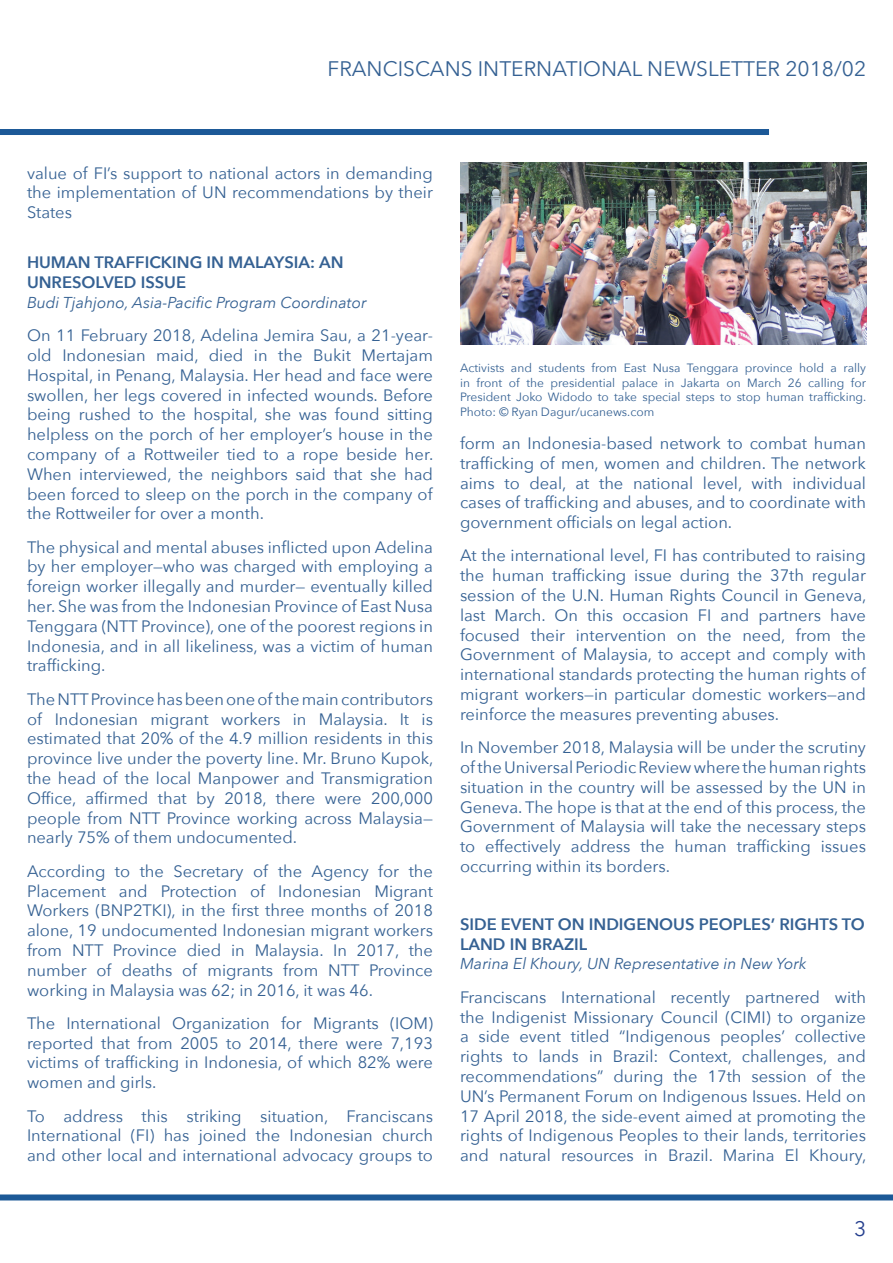
<style>
.page{position:relative;width:893px;height:1263px;background:#fff}
.page>*{position:absolute;margin:0;border:0;box-sizing:border-box;transform-origin:0 0}
.t1{font:21px "Avenir Next";color:#356193}
.t2{font:21px "Avenir Next";color:#253f8e}
.t3{font:16.5px/19.8px "Avenir Next";color:#356193;text-align:justify}
.t4{font:600 16.5px/19.8px "Avenir Next";color:#356193}
.t5{font:italic 15.75px "Avenir Next";color:#356193}
.t6{font:12px/14.4px "Avenir Next";color:#356193;text-align:justify}
</style>
<div class="page">
<div style="left:0;top:129px;width:769px;height:6px;background:#1c5997"></div>
<div style="left:0;top:1194px;width:893px;height:6px;background:#1c5997"></div>
<img style="left:460px;top:162px;width:406px;height:183px">
<p class="t1" style="left:328px;top:51px;width:540px">FRANCISCANS INTERNATIONAL NEWSLETTER 2018/02</p>
<p class="t3" style="left:27px;top:162px;width:407px">value of FI’s support to national actors in demanding the implementation of UN recommendations by their States</p>
<p class="t4" style="left:27px;top:252px;width:318px">HUMAN TRAFFICKING IN MALAYSIA: AN<br>UNRESOLVED ISSUE</p>
<p class="t5" style="left:27px;top:289px;width:341px">Budi Tjahjono, Asia-Pacific Program Coordinator</p>
<p class="t3" style="left:27px;top:325px;width:408px">On 11 February 2018, Adelina Jemira Sau, a 21-year&shy;old Indonesian maid, died in the Bukit Mertajam Hospital, in Penang, Malaysia. Her head and face were swollen, her legs covered in infected wounds. Before being rushed to the hospital, she was found sitting helpless on the porch of her employer’s house in the company of a Rottweiler tied to a rope beside her.<br>When interviewed, the neighbors said that she had been forced to sleep on the porch in the company of the Rottweiler for over a month.</p>
<p class="t3" style="left:27px;top:536px;width:407px">The physical and mental abuses inflicted upon Adelina by her employer—who was charged with employing a foreign worker illegally and murder— eventually killed her. She was from the Indonesian Province of East Nusa Tenggara (NTT Province), one of the poorest regions in Indonesia, and in all likeliness, was a victim of human trafficking.</p>
<p class="t3" style="left:27px;top:688px;width:408px">The NTT Province has been one of the main contributors of Indonesian migrant workers in Malaysia. It is estimated that 20% of the 4.9 million residents in this province live under the poverty line. Mr. Bruno Kupok, the head of the local Manpower and Transmigration Office, affirmed that by 2018, there were 200,000 people from NTT Province working across Malaysia— nearly 75% of them undocumented.</p>
<p class="t3" style="left:27px;top:860px;width:407px">According to the Secretary of the Agency for the Placement and Protection of Indonesian Migrant Workers (BNP2TKI), in the first three months of 2018 alone, 19 undocumented Indonesian migrant workers from NTT Province died in Malaysia. In 2017, the number of deaths of migrants from NTT Province working in Malaysia was 62; in 2016, it was 46.</p>
<p class="t3" style="left:27px;top:1012px;width:407px">The International Organization for Migrants (IOM) reported that from 2005 to 2014, there were 7,193 victims of trafficking in Indonesia, of which 82% were women and girls.</p>
<p class="t3" style="left:27px;top:1105px;width:407px">To address this striking situation, Franciscans International (FI) has joined the Indonesian church and other local and international advocacy groups to</p>
<p class="t6" style="left:460px;top:360px;width:408px">Activists and students from East Nusa Tenggara province hold a rally in front of the presidential palace in Jakarta on March 26 calling for President Joko Widodo to take special steps to stop human trafficking.<br>Photo: © Ryan Dagur/ucanews.com</p>
<p class="t3" style="left:460px;top:433px;width:407px">form an Indonesia-based network to combat human trafficking of men, women and children. The network aims to deal, at the national level, with individual cases of trafficking and abuses, and to coordinate with government officials on legal action.</p>
<p class="t3" style="left:460px;top:545px;width:408px">At the international level, FI has contributed to raising the human trafficking issue during the 37th regular session of the U.N. Human Rights Council in Geneva, last March. On this occasion FI and partners have focused their intervention on the need, from the Government of Malaysia, to accept and comply with international standards protecting the human rights of migrant workers—in particular domestic workers—and reinforce the measures preventing abuses.</p>
<p class="t3" style="left:460px;top:737px;width:407px">In November 2018, Malaysia will be under the scrutiny of the Universal Periodic Review where the human rights situation in the country will be assessed by the UN in Geneva. The hope is that at the end of this process, the Government of Malaysia will take the necessary steps to effectively address the human trafficking issues occurring within its borders.</p>
<p class="t4" style="left:460px;top:914px;width:406px">SIDE EVENT ON INDIGENOUS PEOPLES’ RIGHTS TO<br>LAND IN BRAZIL</p>
<p class="t5" style="left:460px;top:950px;width:348px">Marina El Khoury, UN Representative in New York</p>
<p class="t3" style="left:460px;top:986px;width:408px">Franciscans International recently partnered with the Indigenist Missionary Council (CIMI) to organize a side event titled “Indigenous peoples’ collective rights to lands in Brazil: Context, challenges, and recommendations” during the 17th session of the UN’s Permanent Forum on Indigenous Issues. Held on 17 April 2018, the side-event aimed at promoting the rights of Indigenous Peoples to their lands, territories and natural resources in Brazil. Marina El Khoury,</p>
<p class="t2" style="left:854px;top:1211px;width:14px">3</p>
</div>
